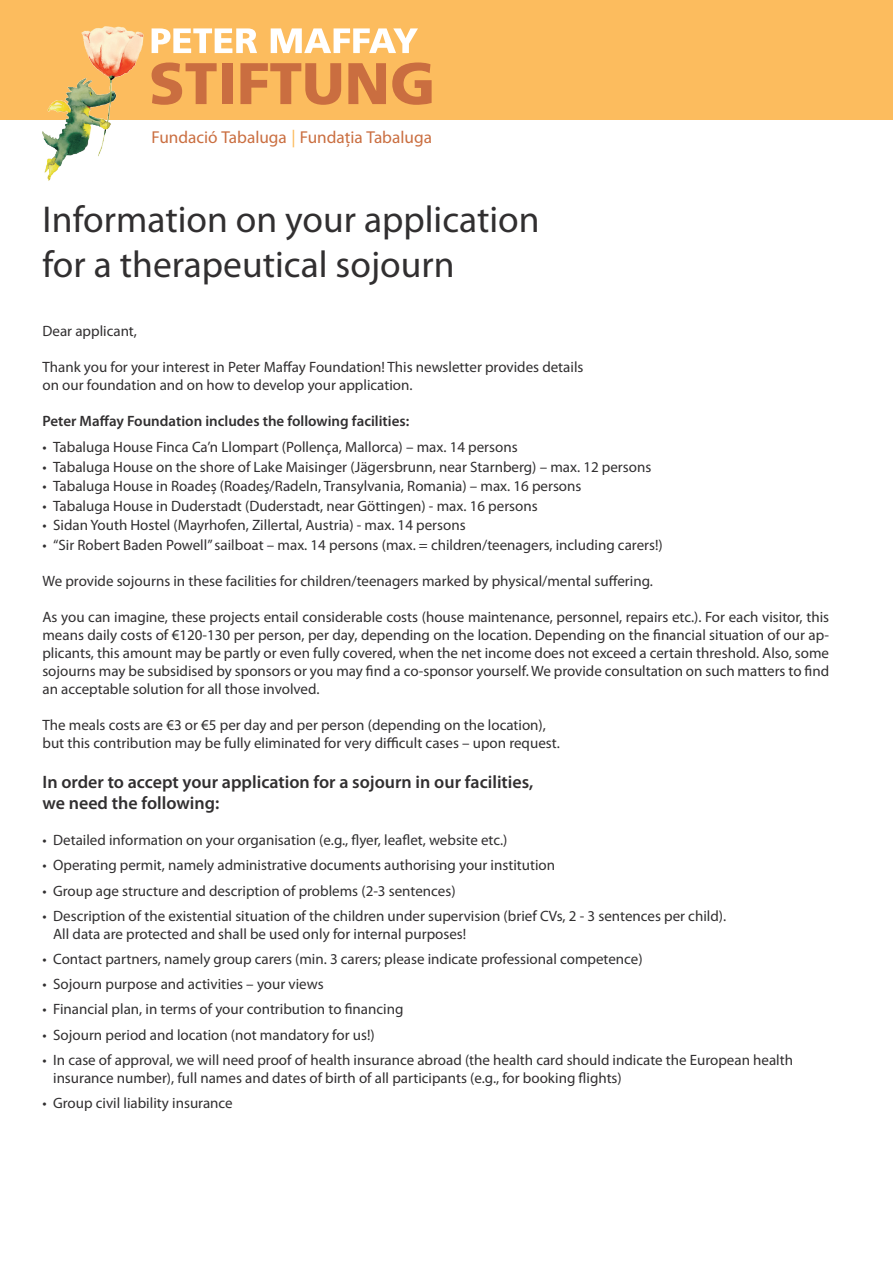
<style>
.page{position:relative;width:893px;height:1263px;background:#fff}
.page>*{position:absolute;margin:0;border:0;box-sizing:border-box;transform-origin:0 0}
.t1{font:37.5px/45px "Myriad Pro";color:#312f30}
.t2{font:600 18px/21.6px "Myriad Pro";color:#312f30}
.t3{font:17.25px "Myriad Pro";color:#ca6e40}
.t4{font:15px/18px "Myriad Pro";color:#312f30}
.t5{font:600 15px "Myriad Pro";color:#312f30}
.s1{font-family:"Segoe UI";color:#fcbc5e}
</style>
<div class="page">
<div style="left:0;top:0;width:893px;height:119px;background:#fcbc5e"></div>
<svg style="left:152px;top:28px;width:105px;height:25px"></svg>
<svg style="left:271px;top:28px;width:147px;height:25px"></svg>
<svg style="left:152px;top:62px;width:65px;height:43px"></svg>
<div style="left:222px;top:63px;width:11px;height:41px;background:#ca6e40"></div>
<svg style="left:240px;top:63px;width:101px;height:42px"></svg>
<svg style="left:348px;top:63px;width:38px;height:41px"></svg>
<svg style="left:392px;top:62px;width:40px;height:43px"></svg>
<img style="left:43px;top:26px;width:109px;height:155px">
<p class="t3" style="left:152px;top:126px;width:282px">Fundació Tabaluga <span class="s1">|</span> Fundaţia Tabaluga</p>
<h1 class="t1" style="left:43px;top:197px;width:499px">Information on your application for a therapeutical sojourn</h1>
<p class="t4" style="left:43px;top:321px;width:96px">Dear applicant,</p>
<p class="t4" style="left:43px;top:357px;width:542px">Thank you for your interest in Peter Maffay Foundation! This newsletter provides details on our foundation and on how to develop your application.</p>
<p class="t5" style="left:43px;top:411px;width:368px">Peter Maffay Foundation includes the following facilities:</p>
<p class="t4" style="left:43px;top:438px;width:477px">• Tabaluga House Finca Ca’n Llompart (Pollença, Mallorca) – max. 14 persons</p>
<p class="t4" style="left:43px;top:458px;width:610px">• Tabaluga House on the shore of Lake Maisinger (Jägersbrunn, near Starnberg) – max. 12 persons</p>
<p class="t4" style="left:43px;top:477px;width:540px">• Tabaluga House in Roadeș (Roadeş/Radeln, Transylvania, Romania) – max. 16 persons</p>
<p class="t4" style="left:43px;top:497px;width:497px">• Tabaluga House in Duderstadt (Duderstadt, near Göttingen) - max. 16 persons</p>
<p class="t4" style="left:43px;top:516px;width:425px">• Sidan Youth Hostel (Mayrhofen, Zillertal, Austria) - max. 14 persons</p>
<p class="t4" style="left:43px;top:536px;width:622px">• “Sir Robert Baden Powell”sailboat – max. 14 persons (max. = children/teenagers, including carers!)</p>
<p class="t4" style="left:43px;top:572px;width:612px">We provide sojourns in these facilities for children/teenagers marked by physical/mental suffering.</p>
<p class="t4" style="left:42px;top:608px;width:788px;text-align:justify">As you can imagine, these projects entail considerable costs (house maintenance, personnel, repairs etc.). For each visitor, this means daily costs of €120-130 per person, per day, depending on the location. Depending on the financial situation of our ap&shy;plicants, this amount may be partly or even fully covered, when the net income does not exceed a certain threshold. Also, some sojourns may be subsidised by sponsors or you may find a co-sponsor yourself. We provide consultation on such matters to find an acceptable solution for all those involved.</p>
<p class="t4" style="left:42px;top:716px;width:519px">The meals costs are €3 or €5 per day and per person (depending on the location), but this contribution may be fully eliminated for very difficult cases – upon request.</p>
<p class="t2" style="left:43px;top:770px;width:492px">In order to accept your application for a sojourn in our facilities, we need the following:</p>
<p class="t4" style="left:43px;top:831px;width:466px">• Detailed information on your organisation (e.g., flyer, leaflet, website etc.)</p>
<p class="t4" style="left:43px;top:856px;width:514px">• Operating permit, namely administrative documents authorising your institution</p>
<p class="t4" style="left:43px;top:881px;width:415px">• Group age structure and description of problems (2-3 sentences)</p>
<p class="t4" style="left:53px;top:906px;width:675px;text-indent:-11px">• Description of the existential situation of the children under supervision (brief CVs, 2 - 3 sentences per child).<br>All data are protected and shall be used only for internal purposes!</p>
<p class="t4" style="left:43px;top:950px;width:602px">• Contact partners, namely group carers (min. 3 carers; please indicate professional competence)</p>
<p class="t4" style="left:43px;top:975px;width:283px">• Sojourn purpose and activities – your views</p>
<p class="t4" style="left:43px;top:1000px;width:362px">• Financial plan, in terms of your contribution to financing</p>
<p class="t4" style="left:43px;top:1025px;width:334px">• Sojourn period and location (not mandatory for us!)</p>
<p class="t4" style="left:53px;top:1050px;width:741px;text-indent:-11px">• In case of approval, we will need proof of health insurance abroad (the health card should indicate the European health insurance number), full names and dates of birth of all participants (e.g., for booking flights)</p>
<p class="t4" style="left:43px;top:1094px;width:192px">• Group civil liability insurance</p>
</div>
